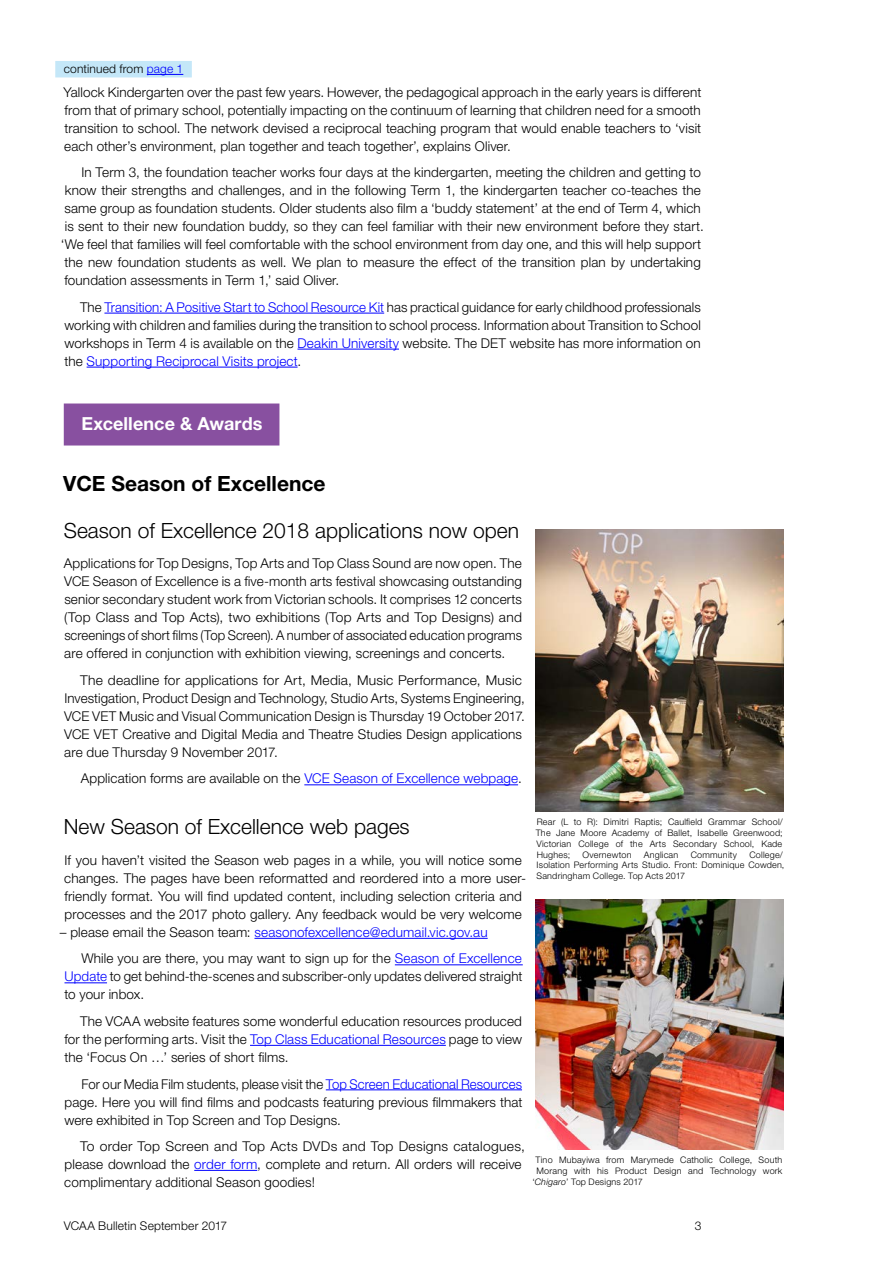
<style>
.page{position:relative;width:893px;height:1263px;background:#fff}
.page>*{position:absolute;margin:0;border:0;box-sizing:border-box;transform-origin:0 0}
.t1{font:300 21px "Helvetica Neue LT";color:#000}
.t2{font:700 21px "Helvetica Neue LT";color:#000}
.t3{font:700 18px "Helvetica Neue LT";letter-spacing:.005em;color:#fff}
.t4{font:300 13.5px/18px "Helvetica Neue LT";letter-spacing:.01em;color:#000}
.t5{font:300 12px "Helvetica Neue LT";letter-spacing:.015em;color:#000}
.t6{font:300 9px/10.8px "Helvetica Neue LT";letter-spacing:.025em;color:#000;text-align:justify}
.s1{color:#00f}
.s2{font-style:italic}
</style>
<div class="page">
<hr style="left:104px;top:313px;width:280px;height:1px;background:#00f">
<hr style="left:297px;top:349px;width:102px;height:1px;background:#00f">
<hr style="left:87px;top:367px;width:211px;height:1px;background:#00f">
<div style="left:64px;top:403px;width:215px;height:42px;background:#8850a0"></div>
<hr style="left:304px;top:784px;width:214px;height:1px;background:#00f">
<hr style="left:254px;top:938px;width:234px;height:1px;background:#00f">
<hr style="left:395px;top:964px;width:128px;height:1px;background:#00f">
<hr style="left:64px;top:982px;width:43px;height:1px;background:#00f">
<hr style="left:250px;top:1045px;width:196px;height:1px;background:#00f">
<hr style="left:326px;top:1089px;width:196px;height:1px;background:#00f">
<hr style="left:194px;top:1170px;width:63px;height:1px;background:#00f">
<img style="left:535px;top:899px;width:248px;height:250px">
<img style="left:535px;top:529px;width:248px;height:283px">
<div style="left:55px;top:61px;width:137px;height:16px;background:#c4e7f8"></div>
<hr style="left:147px;top:74px;width:36px;height:1px;background:#00f">
<p class="t5" style="left:64px;top:62px;width:121px">continued from <span class="s1">page 1</span></p>
<p class="t4" style="left:63px;top:83px;width:639px;text-align:justify">Yallock Kindergarten over the past few years. However, the pedagogical approach in the early years is different from that of primary school, potentially impacting on the continuum of learning that children need for a smooth transition to school. The network devised a reciprocal teaching program that would enable teachers to ‘visit each other’s environment, plan together and teach together’, explains Oliver.</p>
<p class="t4" style="left:61px;top:163px;width:644px;text-indent:21px">In Term 3, the foundation teacher works four days at the kindergarten, meeting the children and getting to know their strengths and challenges, and in the following Term 1, the kindergarten teacher co-teaches the same group as foundation students. Older students also film a ‘buddy statement’ at the end of Term 4, which is sent to their new foundation buddy, so they can feel familiar with their new environment before they start. ‘We feel that families will feel comfortable with the school environment from day one, and this will help support the new foundation students as well. We plan to measure the effect of the transition plan by undertaking foundation assessments in Term 1,’ said Oliver.</p>
<p class="t4" style="left:64px;top:298px;width:638px;text-align:justify;text-indent:16px">The <span class="s1">Transition: A Positive Start to School Resource Kit</span> has practical guidance for early childhood professionals working with children and families during the transition to school process. Information about Transition to School workshops in Term 4 is available on the <span class="s1">Deakin University</span> website. The DET website has more information on the <span class="s1">Supporting Reciprocal Visits project</span>.</p>
<h2 class="t3" style="left:81px;top:412px;width:183px">Excellence &amp; Awards</h2>
<h1 class="t2" style="left:63px;top:471px;width:264px">VCE Season of Excellence</h1>
<h1 class="t1" style="left:64px;top:517px;width:457px">Season of Excellence 2018 applications now open</h1>
<p class="t4" style="left:64px;top:554px;width:460px;text-align:justify">Applications for Top Designs, Top Arts and Top Class Sound are now open. The VCE Season of Excellence is a five-month arts festival showcasing outstanding senior secondary student work from Victorian schools. It comprises 12 concerts (Top Class and Top Acts), two exhibitions (Top Arts and Top Designs) and screenings of short films (Top Screen). A number of associated education programs are offered in conjunction with exhibition viewing, screenings and concerts.</p>
<p class="t4" style="left:64px;top:671px;width:462px;text-indent:16px">The deadline for applications for Art, Media, Music Performance, Music Investigation, Product Design and Technology, Studio Arts, Systems Engineering, VCE VET Music and Visual Communication Design is Thursday 19 October 2017.<br>VCE VET Creative and Digital Media and Theatre Studies Design applications are due Thursday 9 November 2017.</p>
<p class="t4" style="left:81px;top:769px;width:443px">Application forms are available on the <span class="s1">VCE Season of Excellence webpage</span>.</p>
<h1 class="t1" style="left:64px;top:814px;width:347px">New Season of Excellence web pages</h1>
<p class="t4" style="left:64px;top:851px;width:463px">If you haven’t visited the Season web pages in a while, you will notice some changes. The pages have been reformatted and reordered into a more user&shy;friendly format. You will find updated content, including selection criteria and processes and the 2017 photo gallery. Any feedback would be very welcome</p>
<p class="t4" style="left:81px;top:919px;width:442px;line-height:26.5px;text-indent:-21px">– please email the Season team: <span class="s1">seasonofexcellence@edumail.vic.gov.au<br></span>While you are there, you may want to sign up for the <span class="s1">Season of Excellence</span></p>
<p class="t4" style="left:64px;top:967px;width:460px"><span class="s1">Update</span> to get behind-the-scenes and subscriber-only updates delivered straight to your inbox.</p>
<p class="t4" style="left:64px;top:1012px;width:459px;text-align:justify;text-indent:16px">The VCAA website features some wonderful education resources produced for the performing arts. Visit the <span class="s1">Top Class Educational Resources</span> page to view the ‘Focus On …’ series of short films.</p>
<p class="t4" style="left:64px;top:1074px;width:460px;text-align:justify;text-indent:17px">For our Media Film students, please visit the <span class="s1">Top Screen Educational Resources </span>page. Here you will find films and podcasts featuring previous filmmakers that were exhibited in Top Screen and Top Designs.</p>
<p class="t4" style="left:64px;top:1137px;width:462px;text-indent:16px">To order Top Screen and Top Acts DVDs and Top Designs catalogues, please download the <span class="s1">order form</span>, complete and return. All orders will receive complimentary additional Season goodies!</p>
<p class="t6" style="left:536px;top:816px;width:249px">Rear (L to R): Dimitri Raptis; Caulfield Grammar School/ The Jane Moore Academy of Ballet, Isabelle Greenwood; Victorian College of the Arts Secondary School, Kade Hughes;</p>
<p class="t6" style="left:536px;top:849px;width:249px;text-align:left;text-indent:213px">College/<br>Isolation Performing Arts Studio. Front: Dominique Cowden,<br>Sandringham College. Top Acts 2017</p>
<p class="t6" style="left:583px;top:849px;width:50px">Overnewton</p>
<p class="t6" style="left:644px;top:849px;width:36px">Anglican</p>
<p class="t6" style="left:691px;top:849px;width:48px">Community</p>
<p class="t6" style="left:535px;top:1154px;width:248px">Tino Mubayiwa from Marymede Catholic College, South</p>
<p class="t6" style="left:536px;top:1165px;width:247px">Morang with his Product Design and Technology work</p>
<p class="t6" style="left:532px;top:1176px;width:112px">‘<span class="s2">Chigaro</span>’ Top Designs 2017</p>
<p class="t5" style="left:64px;top:1218px;width:165px">VCAA Bulletin September 2017</p>
<p class="t5" style="left:695px;top:1218px;width:8px">3</p>
</div>
